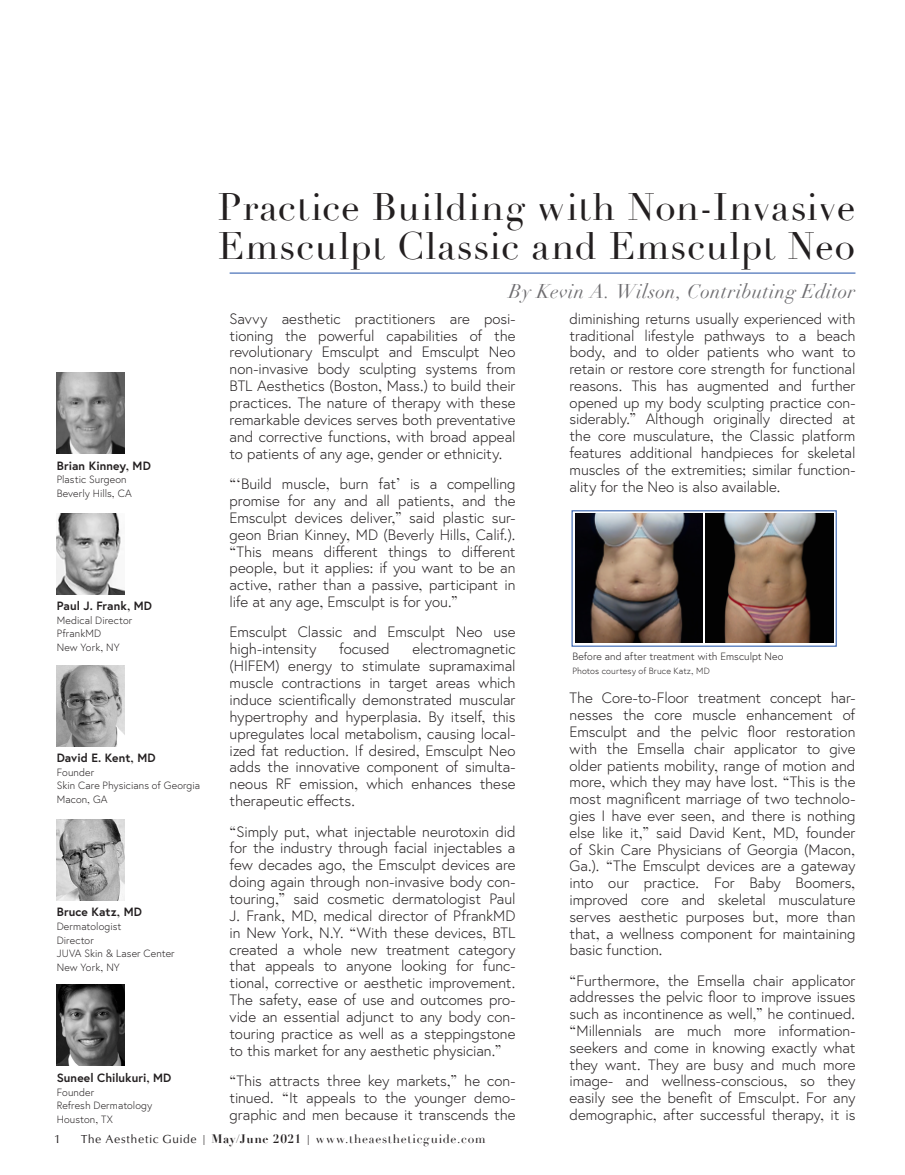
<style>
.page{position:relative;width:905px;height:1175px;background:#fff}
.page>*{position:absolute;margin:0;border:0;box-sizing:border-box;transform-origin:0 0}
.FCF_headline{font:37.5px "Didot";letter-spacing:.02em;color:#231f20}
.FCF_Byline{font:italic 19.5px "Didot";letter-spacing:.015em;color:#6e6d70}
.Lasering_Body_text{font:300 15px/16.8px "Europa";letter-spacing:-.005em;color:#231f20;text-align:justify}
.FCF_Dr_Name{font:700 12px "Europa";letter-spacing:.005em;color:#231f20}
.t1{font:12px "Didot";letter-spacing:.065em;color:#231f20}
.t2{font:12px "Classico URW";color:#231f20}
.FCF_Dr_Name-2{font:300 10.5px "Europa";letter-spacing:.01em;color:#231f20}
.FCF_dr_info{font:300 10.5px "Europa";letter-spacing:.01em;color:#231f20}
.FCF_dr_info-2{font:300 9px "Europa";letter-spacing:.015em;color:#231f20}
.s1{font-family:"Didot"}
.s2{font-family:"Didot";font-weight:400}
.s3{font-family:"Classico URW"}
.s4{font-weight:700}
</style>
<div class="page">
<img style="left:57px;top:984px;width:68px;height:81px">
<img style="left:57px;top:665px;width:68px;height:81px">
<img style="left:57px;top:819px;width:68px;height:81px">
<img style="left:57px;top:513px;width:68px;height:81px">
<img style="left:57px;top:372px;width:68px;height:81px">
<hr style="left:230px;top:272px;width:625px;height:2px;background:#406ab4">
<img style="left:575px;top:514px;width:127px;height:129px">
<img style="left:705px;top:514px;width:128px;height:129px">
<div style="left:571px;top:510px;width:265px;height:136px;border:1px solid #406ab4"></div>
<p class="FCF_Dr_Name" style="left:57px;top:457px;width:96px">Brian Kinney<span class="s1">,</span> MD</p>
<p class="FCF_Dr_Name-2" style="left:57px;top:473px;width:71px">Plastic Surgeon</p>
<p class="FCF_dr_info" style="left:57px;top:487px;width:77px">Beverly Hills<span class="s2">,</span> CA</p>
<p class="FCF_Dr_Name" style="left:57px;top:598px;width:97px">Paul J. Frank<span class="s1">,</span> MD</p>
<p class="FCF_Dr_Name-2" style="left:57px;top:613px;width:77px">Medical Director</p>
<p class="FCF_Dr_Name-2" style="left:57px;top:627px;width:46px">PfrankMD</p>
<p class="FCF_dr_info" style="left:57px;top:640px;width:65px">New York<span class="s2">,</span> NY</p>
<p class="FCF_Dr_Name" style="left:57px;top:750px;width:100px">David E. Kent<span class="s1">,</span> MD</p>
<p class="FCF_Dr_Name-2" style="left:57px;top:765px;width:39px">Founder</p>
<p class="FCF_Dr_Name-2" style="left:57px;top:779px;width:145px">Skin Care Physicians of Georgia</p>
<p class="FCF_dr_info" style="left:57px;top:792px;width:52px">Macon<span class="s2">,</span> GA</p>
<p class="FCF_Dr_Name" style="left:57px;top:904px;width:87px">Bruce Katz<span class="s1">,</span> MD</p>
<p class="FCF_Dr_Name-2" style="left:57px;top:919px;width:66px">Dermatologist</p>
<p class="FCF_Dr_Name-2" style="left:57px;top:933px;width:39px">Director</p>
<p class="FCF_Dr_Name-2" style="left:57px;top:946px;width:119px">JUVA Skin &amp; Laser Center</p>
<p class="FCF_dr_info" style="left:57px;top:960px;width:65px">New York<span class="s2">,</span> NY</p>
<p class="FCF_Dr_Name" style="left:57px;top:1069px;width:116px">Suneel Chilukuri<span class="s1">,</span> MD</p>
<p class="FCF_Dr_Name-2" style="left:57px;top:1085px;width:39px">Founder</p>
<p class="FCF_Dr_Name-2" style="left:57px;top:1098px;width:97px">Refresh Dermatology</p>
<p class="FCF_dr_info" style="left:57px;top:1112px;width:58px">Houston<span class="s2">,</span> TX</p>
<p class="FCF_headline" style="left:218px;top:184px;width:639px">Practice Building with Non-Invasive</p>
<p class="FCF_headline" style="left:218px;top:223px;width:638px">Emsculpt Classic and Emsculpt Neo</p>
<p class="FCF_Byline" style="left:509px;top:279px;width:348px">By Kevin A. Wilson, Contributing Editor</p>
<p class="Lasering_Body_text" style="left:230px;top:310px;width:287px">Savvy aesthetic practitioners are posi&shy;tioning the powerful capabilities of the revolutionary Emsculpt and Emsculpt Neo non-invasive body sculpting systems from BTL Aesthetics (Boston<span class="s2">,</span> Mass<span class="s2">.</span>) to build their practices<span class="s2">.</span> The nature of therapy with these remarkable devices serves both preventative and corrective functions<span class="s2">,</span> with broad appeal to patients of any age<span class="s2">,</span> gender or ethnicity<span class="s2">.</span></p>
<p class="Lasering_Body_text" style="left:230px;top:475px;width:287px"><span class="s2">“‘</span>Build muscle<span class="s2">,</span> burn fat<span class="s2">’</span> is a compelling promise for any and all patients<span class="s2">,</span> and the Emsculpt devices deliver<span class="s2">,”</span> said plastic sur&shy;geon Brian Kinney<span class="s2">,</span> MD (Beverly Hills<span class="s2">,</span> Calif<span class="s2">.</span>)<span class="s2">. “</span>This means different things to different people<span class="s2">,</span> but it applies<span class="s2">:</span> if you want to be an active<span class="s2">,</span> rather than a passive<span class="s2">,</span> participant in life at any age<span class="s2">,</span> Emsculpt is for you<span class="s2">.”</span></p>
<p class="Lasering_Body_text" style="left:230px;top:623px;width:287px">Emsculpt Classic and Emsculpt Neo use high-intensity</p>
<p class="Lasering_Body_text" style="left:339px;top:640px;width:52px">focused</p>
<p class="Lasering_Body_text" style="left:230px;top:640px;width:287px;text-indent:183px">electromagnetic (HIFEM) energy to stimulate supramaximal muscle contractions in target areas which induce scientifically demonstrated muscular hypertrophy and hyperplasia<span class="s2">.</span> By itself<span class="s2">,</span> this upregulates local metabolism<span class="s2">,</span> causing local&shy;ized fat reduction<span class="s2">.</span> If desired<span class="s2">,</span> Emsculpt Neo adds the innovative component of simulta&shy;neous RF emission<span class="s2">,</span> which enhances these therapeutic effects<span class="s2">.</span></p>
<p class="Lasering_Body_text" style="left:230px;top:822px;width:287px"><span class="s2">“</span>Simply put<span class="s2">,</span> what injectable neurotoxin did for the industry through facial injectables a few decades ago<span class="s2">,</span> the Emsculpt devices are doing again through non-invasive body con&shy;touring<span class="s2">,”</span> said cosmetic dermatologist Paul J<span class="s2">.</span> Frank<span class="s2">,</span> MD<span class="s2">,</span> medical director of PfrankMD in New York<span class="s2">,</span> N<span class="s2">.</span>Y<span class="s2">. “</span>With these devices<span class="s2">,</span> BTL created a whole new treatment category that appeals to anyone looking for func&shy;tional<span class="s2">,</span> corrective or aesthetic improvement<span class="s2">.<br></span>The safety<span class="s2">,</span> ease of use and outcomes pro&shy;vide an essential adjunct to any body con&shy;touring practice as well as a steppingstone to this market for any aesthetic physician<span class="s2">.”</span></p>
<p class="Lasering_Body_text" style="left:230px;top:1072px;width:287px"><span class="s2">“</span>This attracts three key markets<span class="s2">,”</span> he con&shy;tinued<span class="s2">. “</span>It appeals to the younger demo&shy;graphic and men because it transcends the</p>
<p class="Lasering_Body_text" style="left:569px;top:310px;width:287px">diminishing returns usually experienced with traditional lifestyle pathways to a beach body<span class="s2">,</span> and to older patients who want to retain or restore core strength for functional reasons<span class="s2">.</span> This has augmented and further opened up my body sculpting practice con&shy;siderably<span class="s2">.”</span> Although originally directed at the core musculature<span class="s2">,</span> the Classic platform features additional handpieces for skeletal muscles of the extremities<span class="s2">;</span> similar function&shy;ality for the Neo is also available<span class="s2">.</span></p>
<p class="FCF_dr_info" style="left:572px;top:650px;width:213px">Before and after treatment with Emsculpt Neo</p>
<p class="FCF_dr_info-2" style="left:572px;top:665px;width:139px">Photos courtesy of Bruce Katz<span class="s2">,</span> MD</p>
<p class="Lasering_Body_text" style="left:569px;top:689px;width:287px">The Core-to-Floor treatment concept har&shy;nesses the core muscle enhancement of Emsculpt and the pelvic floor restoration with the Emsella chair applicator to give older patients mobility<span class="s2">,</span> range of motion and more<span class="s2">,</span> which they may have lost<span class="s2">. “</span>This is the most magnificent marriage of two technolo&shy;gies I have ever seen<span class="s2">,</span> and there is nothing else like it<span class="s2">,”</span> said David Kent<span class="s2">,</span> MD<span class="s2">,</span> founder of Skin Care Physicians of Georgia (Macon<span class="s2">, </span>Ga<span class="s2">.</span>)<span class="s2">. “</span>The Emsculpt devices are a gateway into our practice<span class="s2">.</span> For Baby Boomers<span class="s2">, </span>improved core and skeletal musculature serves aesthetic purposes but<span class="s2">,</span> more than that<span class="s2">,</span> a wellness component for maintaining basic function<span class="s2">.</span></p>
<p class="Lasering_Body_text" style="left:569px;top:971px;width:287px"><span class="s2">“</span>Furthermore<span class="s2">,</span> the Emsella chair applicator addresses the pelvic floor to improve issues such as incontinence as well<span class="s2">,”</span> he continued<span class="s2">. “</span>Millennials are much more information&shy;seekers and come in knowing exactly what they want<span class="s2">.</span> They are busy and much more image- and wellness-conscious<span class="s2">,</span> so they easily see the benefit of Emsculpt<span class="s2">.</span> For any demographic<span class="s2">,</span> after successful therapy<span class="s2">,</span> it is</p>
<p class="t2" style="left:54px;top:1130px;width:8px">1</p>
<p class="t1" style="left:81px;top:1131px;width:406px"><span class="s3">The Aesthetic Guide |</span> <span class="s4">May/June 2021</span> <span class="s3">|</span> www.theaestheticguide.com</p>
</div>
